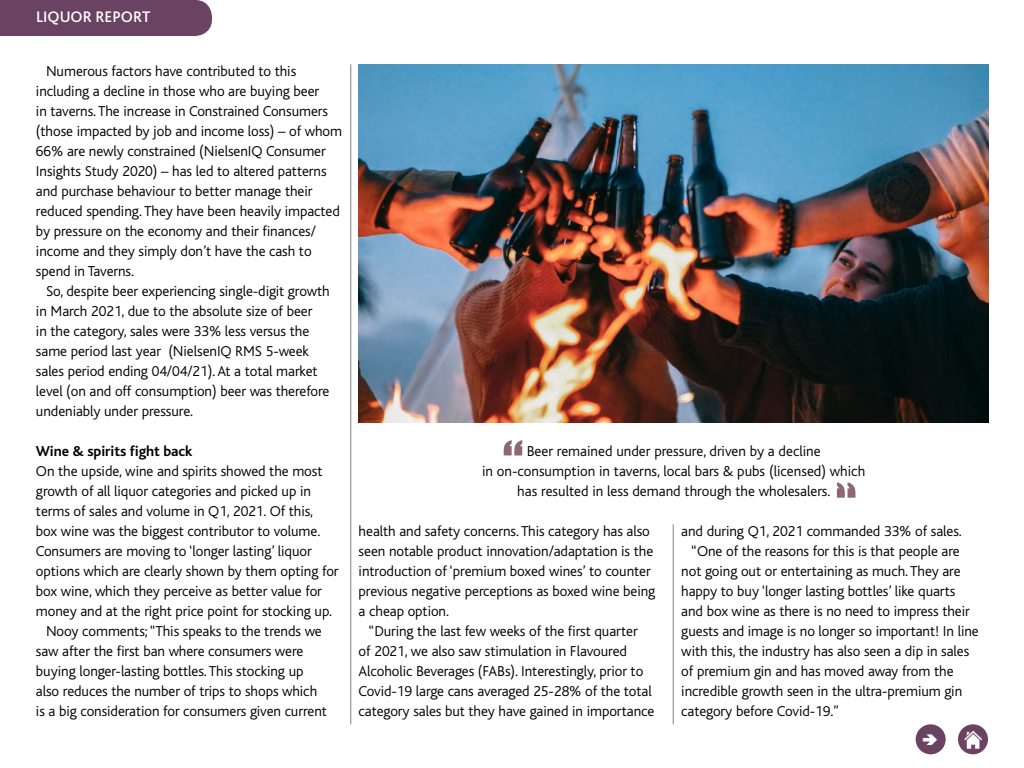
<style>
.page{position:relative;width:1024px;height:768px;background:#fff}
.page>*{position:absolute;margin:0;border:0;box-sizing:border-box;transform-origin:0 0}
.t1{font:60px "Impact";color:#8e6777}
.t2{font:500 16px "Bliss Pro";color:#fff}
.t3{font:300 15px/20px "Bliss";letter-spacing:-.005em;color:#000}
.t4{font:700 15px "Bliss";letter-spacing:-.005em;color:#000}
</style>
<div class="page">
<div style="left:916px;top:724px;width:30px;height:30px;background:#6b4362;border-radius:50%"></div>
<div style="left:958px;top:724px;width:30px;height:30px;background:#6b4362;border-radius:50%"></div>
<img style="left:964px;top:731px;width:18px;height:17px">
<hr style="left:351px;top:64px;width:1px;height:660px;background:#808285">
<hr style="left:673px;top:524px;width:1px;height:200px;background:#808285">
<div style="left:0;top:0;width:212px;height:36px;background:#6b4362"></div>
<img style="left:359px;top:64px;width:630px;height:359px">
<p class="t2" style="left:36px;top:6px;width:116px">LIQUOR REPORT</p>
<p class="t3" style="left:36px;top:61px;width:308px;text-indent:10px">Numerous factors have contributed to this including a decline in those who are buying beer<br>in taverns. The increase in Constrained Consumers (those impacted by job and income loss) – of whom 66% are newly constrained (NielsenIQ Consumer Insights Study 2020) – has led to altered patterns and purchase behaviour to better manage their reduced spending. They have been heavily impacted by pressure on the economy and their finances/ income and they simply don’t have the cash to spend in Taverns.</p>
<p class="t3" style="left:36px;top:281px;width:295px;text-indent:10px">So, despite beer experiencing single-digit growth in March 2021, due to the absolute size of beer<br>in the category, sales were 33% less versus the same period last year (NielsenIQ RMS 5-week sales period ending 04/04/21). At a total market level (on and off consumption) beer was therefore undeniably under pressure.</p>
<p class="t4" style="left:36px;top:443px;width:158px">Wine &amp; spirits fight back</p>
<p class="t3" style="left:36px;top:461px;width:288px">On the upside, wine and spirits showed the most</p>
<p class="t3" style="left:36px;top:481px;width:276px">growth of all liquor categories and picked up in</p>
<p class="t3" style="left:36px;top:501px;width:279px">terms of sales and volume in Q1, 2021. Of this,</p>
<p class="t3" style="left:36px;top:521px;width:286px">box wine was the biggest contributor to volume.</p>
<p class="t3" style="left:36px;top:541px;width:277px">Consumers are moving to ‘longer lasting’ liquor</p>
<p class="t3" style="left:36px;top:561px;width:304px">options which are clearly shown by them opting for</p>
<p class="t3" style="left:36px;top:581px;width:287px">box wine, which they perceive as better value for</p>
<p class="t3" style="left:36px;top:601px;width:298px">money and at the right price point for stocking up.</p>
<p class="t3" style="left:46px;top:621px;width:277px">Nooy comments; “This speaks to the trends we</p>
<p class="t3" style="left:36px;top:641px;width:269px">saw after the first ban where consumers were</p>
<p class="t3" style="left:36px;top:661px;width:269px">buying longer-lasting bottles. This stocking up</p>
<p class="t3" style="left:36px;top:681px;width:283px">also reduces the number of trips to shops which</p>
<p class="t3" style="left:36px;top:701px;width:293px">is a big consideration for consumers given current</p>
<h1 class="t1" style="left:503px;top:417px;width:22px">“</h1>
<p class="t3" style="left:482px;top:441px;width:385px;text-align:center">Beer remained under pressure, driven by a decline<br>in on-consumption in taverns, local bars &amp; pubs (licensed) which has resulted in less demand through the wholesalers.</p>
<p class="t3" style="left:359px;top:521px;width:298px">health and safety concerns. This category has also seen notable product innovation/adaptation is the introduction of ‘premium boxed wines’ to counter previous negative perceptions as boxed wine being a cheap option.</p>
<p class="t3" style="left:359px;top:621px;width:297px;text-indent:10px">“During the last few weeks of the first quarter<br>of 2021, we also saw stimulation in Flavoured Alcoholic Beverages (FABs). Interestingly, prior to Covid-19 large cans averaged 25-28% of the total category sales but they have gained in importance</p>
<p class="t3" style="left:681px;top:521px;width:282px">and during Q1, 2021 commanded 33% of sales.</p>
<p class="t3" style="left:691px;top:541px;width:270px">“One of the reasons for this is that people are</p>
<p class="t3" style="left:681px;top:561px;width:281px">not going out or entertaining as much. They are</p>
<p class="t3" style="left:681px;top:581px;width:276px">happy to buy ‘longer lasting bottles’ like quarts</p>
<p class="t3" style="left:681px;top:601px;width:290px">and box wine as there is no need to impress their</p>
<p class="t3" style="left:681px;top:621px;width:299px">guests and image is no longer so important! In line</p>
<p class="t3" style="left:681px;top:641px;width:289px">with this, the industry has also seen a dip in sales</p>
<p class="t3" style="left:681px;top:661px;width:274px">of premium gin and has moved away from the</p>
<p class="t3" style="left:681px;top:681px;width:282px">incredible growth seen in the ultra-premium gin</p>
<p class="t3" style="left:681px;top:701px;width:159px">category before Covid-19.”</p>
</div>
